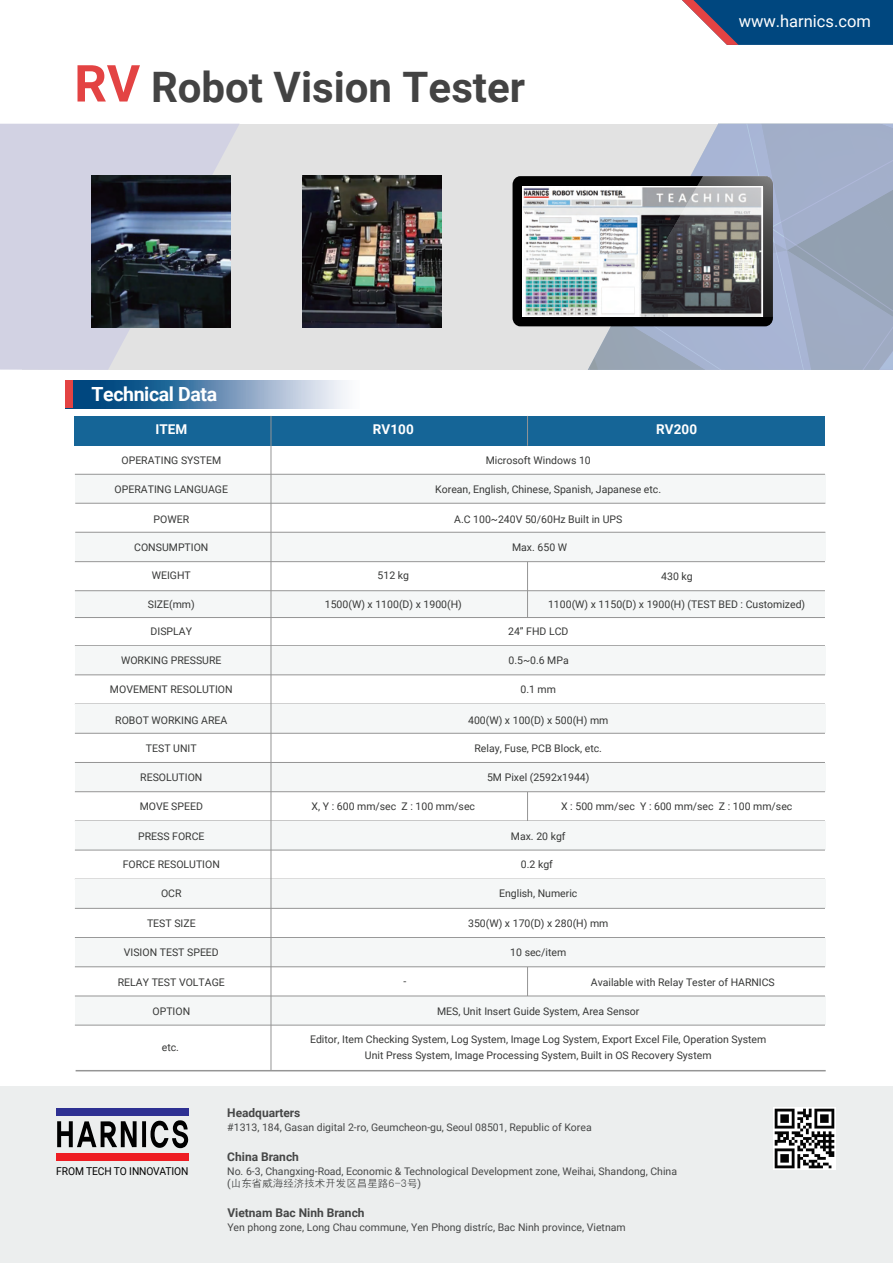
<style>
.page{position:relative;width:893px;height:1263px;background:#fff}
.page>*{position:absolute;margin:0;border:0;box-sizing:border-box;transform-origin:0 0}
.t1{font:700 42px "Roboto";color:#434343}
.t2{font:700 19.5px "Roboto";letter-spacing:-.02em;color:#fff}
.t3{font:16.5px "Roboto";color:#fff}
.t4{font:700 13.5px "Roboto";letter-spacing:.005em;color:#fff}
.t5{font:700 12px "Roboto";color:#464747}
.t6{font:10.8px "Roboto";letter-spacing:-.01em;color:#000;scale:.95 1}
.t7{font:10.5px/16.5px "Roboto";color:#373837;text-align:center}
.t8{font:10.5px "Roboto";color:#464747}
.t9{font:10.5px "New Gulim";color:#464747}
.s1{font-size:51px;color:#e34343}
.s2{font-family:"Roboto"}
</style>
<div class="page">
<svg style="left:527px;top:792px;width:1px;height:29px"></svg>
<hr style="left:527px;top:967px;width:1px;height:30px;background:#959595">
<svg style="left:73px;top:381px;width:274px;height:27px;background:#648eb3"></svg>
<div style="left:66px;top:381px;width:7px;height:27px;background:#e34343"></div>
<svg style="left:682px;top:0;width:211px;height:45px;background:#275a89"></svg>
<div style="left:75px;top:416px;width:750px;height:30px;background:#156597"></div>
<div style="left:75px;top:474px;width:750px;height:29px;background:#f5f7f7"></div>
<div style="left:75px;top:533px;width:750px;height:28px;background:#f5f7f7"></div>
<hr style="left:75px;top:503px;width:750px;height:1px;background:#959595">
<hr style="left:75px;top:532px;width:750px;height:1px;background:#959595">
<hr style="left:75px;top:561px;width:750px;height:1px;background:#959595">
<div style="left:75px;top:591px;width:750px;height:26px;background:#f5f7f7"></div>
<hr style="left:75px;top:617px;width:750px;height:1px;background:#959595">
<hr style="left:75px;top:645px;width:750px;height:1px;background:#959595">
<div style="left:75px;top:646px;width:750px;height:28px;background:#f5f7f7"></div>
<hr style="left:75px;top:674px;width:750px;height:1px;background:#959595">
<div style="left:75px;top:704px;width:750px;height:29px;background:#f5f7f7"></div>
<hr style="left:75px;top:733px;width:750px;height:1px;background:#959595">
<hr style="left:75px;top:762px;width:750px;height:1px;background:#959595">
<div style="left:75px;top:763px;width:750px;height:28px;background:#f5f7f7"></div>
<hr style="left:75px;top:791px;width:750px;height:1px;background:#959595">
<div style="left:75px;top:821px;width:750px;height:29px;background:#f5f7f7"></div>
<hr style="left:75px;top:850px;width:750px;height:1px;background:#959595">
<div style="left:75px;top:879px;width:750px;height:29px;background:#f5f7f7"></div>
<hr style="left:75px;top:908px;width:750px;height:1px;background:#959595">
<hr style="left:75px;top:937px;width:750px;height:1px;background:#959595">
<div style="left:75px;top:938px;width:750px;height:28px;background:#f5f7f7"></div>
<div style="left:75px;top:996px;width:750px;height:28px;background:#f5f7f7"></div>
<hr style="left:75px;top:966px;width:750px;height:1px;background:#959595">
<hr style="left:75px;top:995px;width:750px;height:1px;background:#959595">
<hr style="left:75px;top:1025px;width:750px;height:1px;background:#959595">
<hr style="left:75px;top:474px;width:750px;height:1px;background:#959595">
<hr style="left:76px;top:1070px;width:750px;height:1px;background:#959595">
<hr style="left:75px;top:590px;width:750px;height:1px;background:#959595">
<hr style="left:527px;top:562px;width:1px;height:55px;background:#959595">
<hr style="left:527px;top:416px;width:1px;height:30px;background:#959595">
<hr style="left:271px;top:416px;width:1px;height:655px;background:#959595">
<div style="left:0;top:124px;width:893px;height:246px;background:linear-gradient(to bottom,#dadae1,#dbdbe0)"></div>
<img style="left:303px;top:176px;width:138px;height:152px">
<div style="left:513px;top:176px;width:260px;height:150px;background:#000;border-radius:8px"></div>
<img style="left:522px;top:186px;width:66px;height:130px">
<svg style="left:588px;top:124px;width:305px;height:246px;background:#99a0ae"></svg>
<img style="left:92px;top:175px;width:139px;height:152px">
<div style="left:0;top:1086px;width:893px;height:177px;background:#eceeee"></div>
<svg style="left:57px;top:1121px;width:80px;height:26px"></svg>
<svg style="left:142px;top:1121px;width:4px;height:26px"></svg>
<svg style="left:151px;top:1120px;width:37px;height:28px"></svg>
<div style="left:56px;top:1108px;width:133px;height:8px;background:#2e3092"></div>
<div style="left:56px;top:1153px;width:133px;height:7px;background:#ee1d23"></div>
<img style="left:773px;top:1107px;width:62px;height:62px">
<h1 class="t1" style="left:74px;top:57px;width:452px"><span class="s1">RV</span> Robot Vision Tester</h1>
<h3 class="t3" style="left:739px;top:9px;width:134px">www.harnics.com</h3>
<h2 class="t2" style="left:92px;top:380px;width:127px">Technical Data</h2>
<p class="t4" style="left:155px;top:419px;width:33px">ITEM</p>
<p class="t4" style="left:373px;top:419px;width:42px">RV100</p>
<p class="t4" style="left:656px;top:419px;width:42px">RV200</p>
<p class="t7" style="left:121px;top:451px;width:101px">OPERATING SYSTEM</p>
<p class="t7" style="left:115px;top:481px;width:115px">OPERATING LANGUAGE</p>
<p class="t7" style="left:154px;top:510px;width:37px">POWER</p>
<p class="t7" style="left:134px;top:539px;width:76px">CONSUMPTION</p>
<p class="t7" style="left:486px;top:451px;width:107px">Microsoft Windows 10</p>
<p class="t7" style="left:435px;top:481px;width:227px">Korean, English, Chinese, Spanish, Japanese etc.</p>
<p class="t7" style="left:454px;top:510px;width:170px">A.C 100~240V 50/60Hz Built in UPS</p>
<p class="t7" style="left:512px;top:539px;width:57px">Max. 650 W</p>
<p class="t7" style="left:152px;top:567px;width:41px">WEIGHT</p>
<p class="t7" style="left:148px;top:596px;width:48px">SIZE(mm)</p>
<p class="t7" style="left:151px;top:623px;width:43px">DISPLAY</p>
<p class="t7" style="left:121px;top:652px;width:102px">WORKING PRESSURE</p>
<p class="t7" style="left:110px;top:680px;width:124px">MOVEMENT RESOLUTION</p>
<p class="t7" style="left:115px;top:711px;width:114px">ROBOT WORKING AREA</p>
<p class="t7" style="left:146px;top:740px;width:52px">TEST UNIT</p>
<p class="t7" style="left:140px;top:768px;width:64px">RESOLUTION</p>
<p class="t7" style="left:140px;top:797px;width:65px">MOVE SPEED</p>
<p class="t7" style="left:138px;top:827px;width:68px">PRESS FORCE</p>
<p class="t7" style="left:123px;top:856px;width:99px">FORCE RESOLUTION</p>
<p class="t7" style="left:161px;top:884px;width:22px">OCR</p>
<p class="t7" style="left:147px;top:915px;width:50px">TEST SIZE</p>
<p class="t7" style="left:124px;top:943px;width:96px">VISION TEST SPEED</p>
<p class="t7" style="left:378px;top:567px;width:33px">512 kg</p>
<p class="t7" style="left:325px;top:596px;width:139px">1500(W) x 1100(D) x 1900(H)</p>
<p class="t7" style="left:661px;top:567px;width:33px">430 kg</p>
<p class="t7" style="left:548px;top:596px;width:259px">1100(W) x 1150(D) x 1900(H) (TEST BED : Customized)</p>
<p class="t7" style="left:508px;top:623px;width:62px">24” FHD LCD</p>
<p class="t7" style="left:508px;top:652px;width:62px">0.5~0.6 MPa</p>
<p class="t7" style="left:520px;top:680px;width:37px">0.1 mm</p>
<p class="t7" style="left:468px;top:711px;width:142px">400(W) x 100(D) x 500(H) mm</p>
<p class="t7" style="left:474px;top:740px;width:129px">Relay, Fuse, PCB Block, etc.</p>
<p class="t7" style="left:487px;top:768px;width:104px">5M Pixel (2592x1944)</p>
<p class="t7" style="left:312px;top:797px;width:165px">X, Y : 600 mm/sec Z : 100 mm/sec</p>
<p class="t7" style="left:511px;top:827px;width:56px">Max. 20 kgf</p>
<p class="t7" style="left:521px;top:856px;width:34px">0.2 kgf</p>
<p class="t7" style="left:499px;top:885px;width:80px">English, Numeric</p>
<p class="t7" style="left:468px;top:915px;width:142px">350(W) x 170(D) x 280(H) mm</p>
<p class="t7" style="left:510px;top:943px;width:57px">10 sec/item</p>
<p class="t7" style="left:561px;top:798px;width:233px">X : 500 mm/sec Y : 600 mm/sec Z : 100 mm/sec</p>
<p class="t7" style="left:118px;top:973px;width:108px">RELAY TEST VOLTAGE</p>
<p class="t7" style="left:403px;top:973px;width:4px">-</p>
<p class="t7" style="left:591px;top:973px;width:186px">Available with Relay Tester of HARNICS</p>
<p class="t7" style="left:153px;top:1002px;width:39px">OPTION</p>
<p class="t7" style="left:162px;top:1038px;width:19px">etc.</p>
<p class="t6" style="left:56px;top:1163px;width:141px">FROM TECH TO INNOVATION</p>
<p class="t7" style="left:437px;top:1003px;width:204px">MES, Unit Insert Guide System, Area Sensor</p>
<p class="t7" style="left:310px;top:1030px;width:458px">Editor, Item Checking System, Log System, Image Log System, Export Excel File, Operation System<br>Unit Press System, Image Processing System, Built in OS Recovery System</p>
<p class="t5" style="left:227px;top:1104px;width:75px">Headquarters</p>
<p class="t8" style="left:227px;top:1120px;width:366px">#1313, 184, Gasan digital 2-ro, Geumcheon-gu, Seoul 08501, Republic of Korea</p>
<p class="t5" style="left:227px;top:1148px;width:73px">China Branch</p>
<p class="t8" style="left:227px;top:1163px;width:451px">No. 6-3, Changxing-Road, Economic &amp; Technological Development zone, Weihai, Shandong, China</p>
<p class="t9" style="left:227px;top:1177px;width:195px"><span class="s2">(</span>山东省威海经济技术开发区昌星路6-3号<span class="s2">)</span></p>
<p class="t5" style="left:227px;top:1205px;width:139px">Vietnam Bac Ninh Branch</p>
<p class="t8" style="left:227px;top:1220px;width:400px">Yen phong zone, Long Chau commune, Yen Phong distríc, Bac Ninh province, Vietnam</p>
</div>
